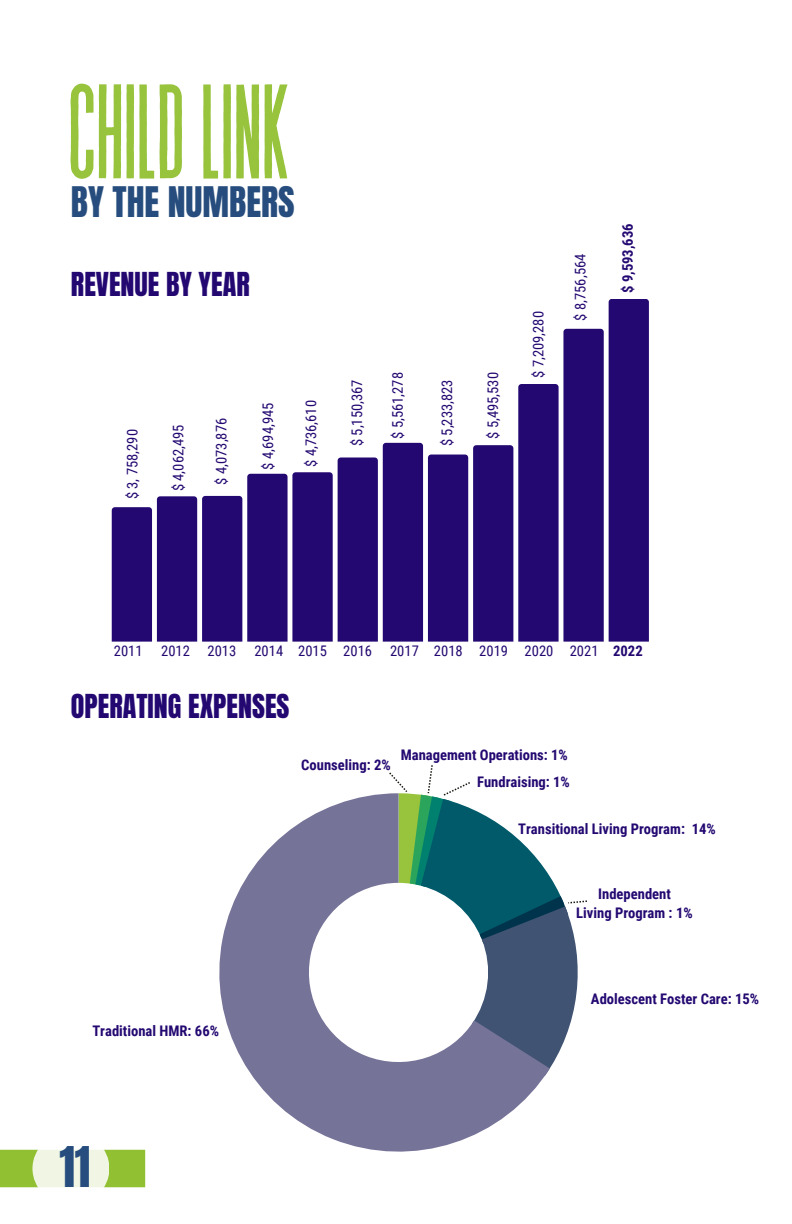
<style>
.page{position:relative;width:792px;height:1224px;background:#fff}
.page>*{position:absolute;margin:0;border:0;box-sizing:border-box;transform-origin:0 0}
.t1{font:134.2px "Revive 80 Tall";letter-spacing:-.03em;color:#97c33d}
.t2{font:47.6px "Anton";color:#264d7d}
.t3{font:35.8px "Anton";color:#264d7d}
.t4{font:28px "Anton";color:#230871}
.t5{font:700 14.6px/19.4px "Roboto Condensed";color:#230871;text-align:center}
.t6{font:14.6px "Roboto Condensed";color:#230871}
</style>
<div class="page">
<svg style="left:112px;top:299px;width:537px;height:342px"></svg>
<svg style="left:219px;top:793px;width:326px;height:359px;fill:#767398"></svg>
<svg style="left:389px;top:765px;width:198px;height:311px"></svg>
<div style="left:0;top:1150px;width:145px;height:37px;background:#92c033"></div>
<svg style="left:32px;top:1132px;width:77px;height:73px;fill:#f0f6e3"></svg>
<h2 class="t1" style="left:66px;top:63px;width:228px">childlink</h2>
<h1 class="t3" style="left:71px;top:176px;width:225px">BY THE NUMBERS</h1>
<h4 class="t4" style="left:71px;top:264px;width:180px">REVENUE BY YEAR</h4>
<p class="t6" style="left:124px;top:499px;width:72px;rotate:-90deg">$ 3, 758,290</p>
<p class="t6" style="left:170px;top:491px;width:68px;rotate:-90deg">$ 4,062,495</p>
<p class="t6" style="left:213px;top:485px;width:68px;rotate:-90deg">$ 4,073,876</p>
<p class="t6" style="left:260px;top:470px;width:68px;rotate:-90deg">$ 4,694,945</p>
<p class="t6" style="left:303px;top:467px;width:68px;rotate:-90deg">$ 4,736,610</p>
<p class="t6" style="left:349px;top:446px;width:68px;rotate:-90deg">$ 5,150,367</p>
<p class="t6" style="left:389px;top:439px;width:68px;rotate:-90deg">$ 5,561,278</p>
<p class="t6" style="left:439px;top:446px;width:68px;rotate:-90deg">$ 5,233,823</p>
<p class="t6" style="left:485px;top:439px;width:68px;rotate:-90deg">$ 5,495,530</p>
<p class="t6" style="left:530px;top:378px;width:68px;rotate:-90deg">$ 7,209,280</p>
<p class="t6" style="left:572px;top:321px;width:68px;rotate:-90deg">$ 8,756,564</p>
<h4 class="t5" style="left:618px;top:293px;width:71px;rotate:-90deg">$ 9,593,636</h4>
<h4 class="t6" style="left:114px;top:642px;width:30px">2011</h4>
<p class="t6" style="left:161px;top:642px;width:30px">2012</p>
<h3 class="t6" style="left:208px;top:642px;width:30px">2013</h3>
<p class="t6" style="left:254px;top:642px;width:30px">2014</p>
<p class="t6" style="left:298px;top:642px;width:30px">2015</p>
<p class="t6" style="left:343px;top:642px;width:30px">2016</p>
<p class="t6" style="left:390px;top:642px;width:30px">2017</p>
<p class="t6" style="left:434px;top:642px;width:30px">2018</p>
<p class="t6" style="left:479px;top:642px;width:30px">2019</p>
<p class="t6" style="left:525px;top:642px;width:30px">2020</p>
<p class="t6" style="left:570px;top:642px;width:30px">2021</p>
<p class="t5" style="left:613px;top:641px;width:31px">2022</p>
<p class="t4" style="left:71px;top:687px;width:220px">OPERATING EXPENSES</p>
<h4 class="t5" style="left:301px;top:755px;width:91px">Counseling: 2%</h4>
<p class="t5" style="left:401px;top:746px;width:169px">Management Operations: 1%</p>
<h4 class="t5" style="left:477px;top:772px;width:94px">Fundraising: 1%</h4>
<h4 class="t5" style="left:518px;top:819px;width:199px">Transitional Living Program: 14%</h4>
<h4 class="t5" style="left:576px;top:884px;width:118px">Independent<br>Living Program : 1%</h4>
<h3 class="t5" style="left:92px;top:1021px;width:128px">Traditional HMR: 66%</h3>
<h4 class="t5" style="left:591px;top:989px;width:170px">Adolescent Foster Care: 15%</h4>
<h2 class="t2" style="left:59px;top:1133px;width:33px">11</h2>
</div>
